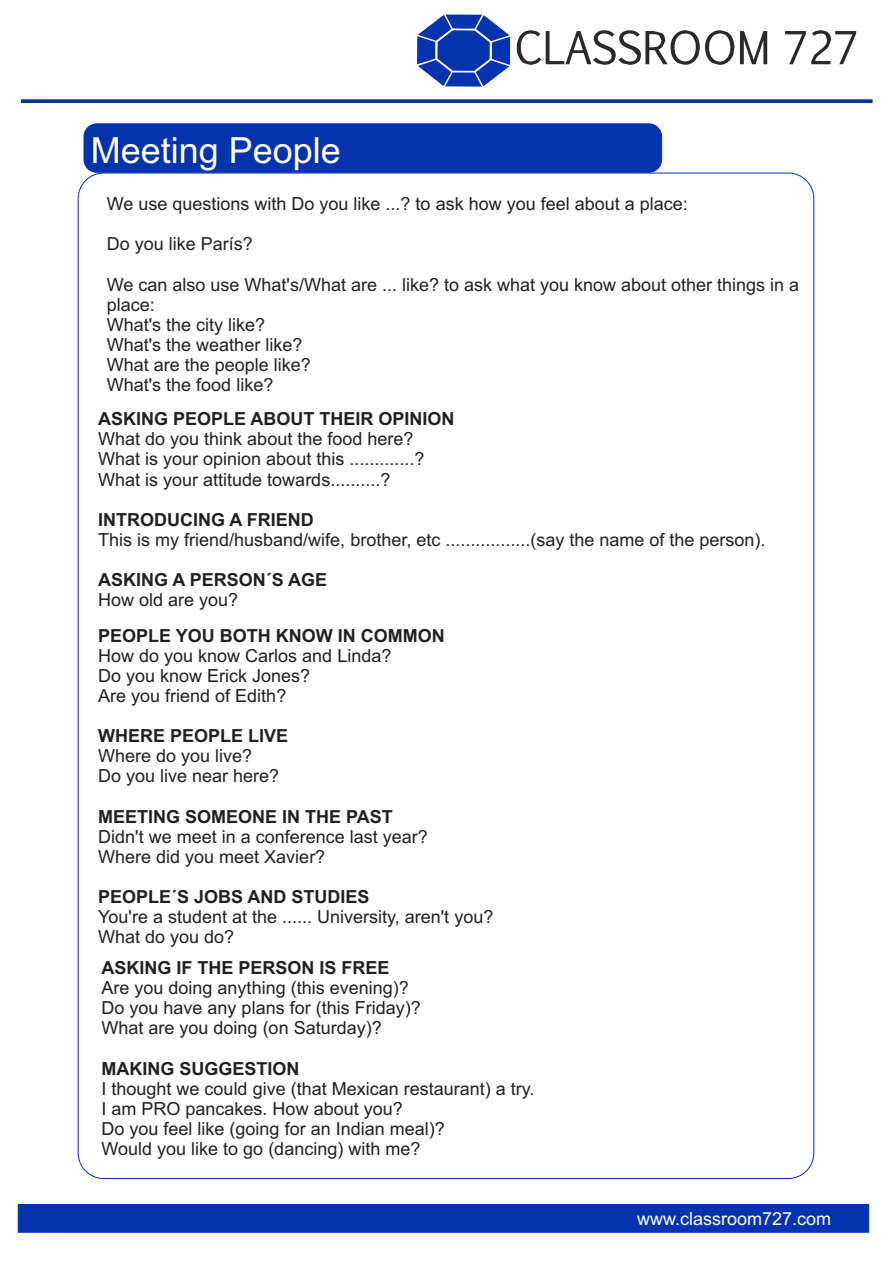
<style>
.page{position:relative;width:893px;height:1263px;background:#fff}
.page>*{position:absolute;margin:0;border:0;box-sizing:border-box;transform-origin:0 0}
.t1{font:36px "Arial";color:#fff}
.t2{font:18px/20.1px "Arial";color:#231f20}
.t3{font:700 18px "Arial";color:#231f20}
.t4{font:18px "Arial";color:#fff}
</style>
<div class="page">
<div style="left:17px;top:1204px;width:853px;height:29px;background:#0533ad"></div>
<svg style="left:21px;top:99px;width:852px;height:4px;background:#214488"></svg>
<div style="left:78px;top:173px;width:736px;height:1006px;background:#fff;border:1px solid #0533ad;border-radius:25px"></div>
<svg style="left:417px;top:14px;width:93px;height:73px"></svg>
<svg style="left:785px;top:30px;width:71px;height:34px"></svg>
<svg style="left:517px;top:30px;width:250px;height:35px"></svg>
<div style="left:84px;top:123px;width:578px;height:50px;background:#0533ad;border:1px solid #0533ad;border-radius:13px"></div>
<h1 class="t1" style="left:91px;top:136px;width:252px">Meeting People</h1>
<p class="t2" style="left:107px;top:195px;width:582px">We use questions with Do you like ...? to ask how you feel about a place:</p>
<p class="t2" style="left:107px;top:236px;width:148px">Do you like París?</p>
<p class="t2" style="left:107px;top:276px;width:694px">We can also use What's/What are ... like? to ask what you know about other things in a place:<br>What's the city like?<br>What's the weather like?<br>What are the people like?<br>What's the food like?</p>
<p class="t3" style="left:98px;top:412px;width:358px">ASKING PEOPLE ABOUT THEIR OPINION</p>
<p class="t2" style="left:98px;top:431px;width:328px">What do you think about the food here?<br>What is your opinion about this .............?<br>What is your attitude towards..........?</p>
<p class="t3" style="left:98px;top:513px;width:217px">INTRODUCING A FRIEND</p>
<p class="t2" style="left:98px;top:531px;width:669px">This is my friend/husband/wife, brother, etc .................(say the name of the person).</p>
<p class="t3" style="left:98px;top:573px;width:231px">ASKING A PERSON´S AGE</p>
<p class="t2" style="left:98px;top:591px;width:142px">How old are you?</p>
<p class="t3" style="left:98px;top:628px;width:348px">PEOPLE YOU BOTH KNOW IN COMMON</p>
<p class="t2" style="left:98px;top:647px;width:295px">How do you know Carlos and Linda?<br>Do you know Erick Jones?<br>Are you friend of Edith?</p>
<p class="t3" style="left:98px;top:729px;width:192px">WHERE PEOPLE LIVE</p>
<p class="t2" style="left:98px;top:748px;width:183px">Where do you live?<br>Do you live near here?</p>
<p class="t3" style="left:98px;top:809px;width:296px">MEETING SOMEONE IN THE PAST</p>
<p class="t2" style="left:98px;top:828px;width:331px">Didn't we meet in a conference last year?<br>Where did you meet Xavier?</p>
<p class="t3" style="left:98px;top:890px;width:273px">PEOPLE´S JOBS AND STUDIES</p>
<p class="t2" style="left:98px;top:908px;width:397px">You're a student at the ...... University, aren't you?<br>What do you do?</p>
<p class="t3" style="left:102px;top:961px;width:290px">ASKING IF THE PERSON IS FREE</p>
<p class="t2" style="left:102px;top:979px;width:321px">Are you doing anything (this evening)?<br>Do you have any plans for (this Friday)?<br>What are you doing (on Saturday)?</p>
<p class="t3" style="left:102px;top:1061px;width:200px">MAKING SUGGESTION</p>
<p class="t2" style="left:102px;top:1080px;width:434px">I thought we could give (that Mexican restaurant) a try.<br>I am PRO pancakes. How about you?<br>Do you feel like (going for an Indian meal)?<br>Would you like to go (dancing) with me?</p>
<p class="t4" style="left:637px;top:1212px;width:196px">www.classroom727.com</p>
</div>
